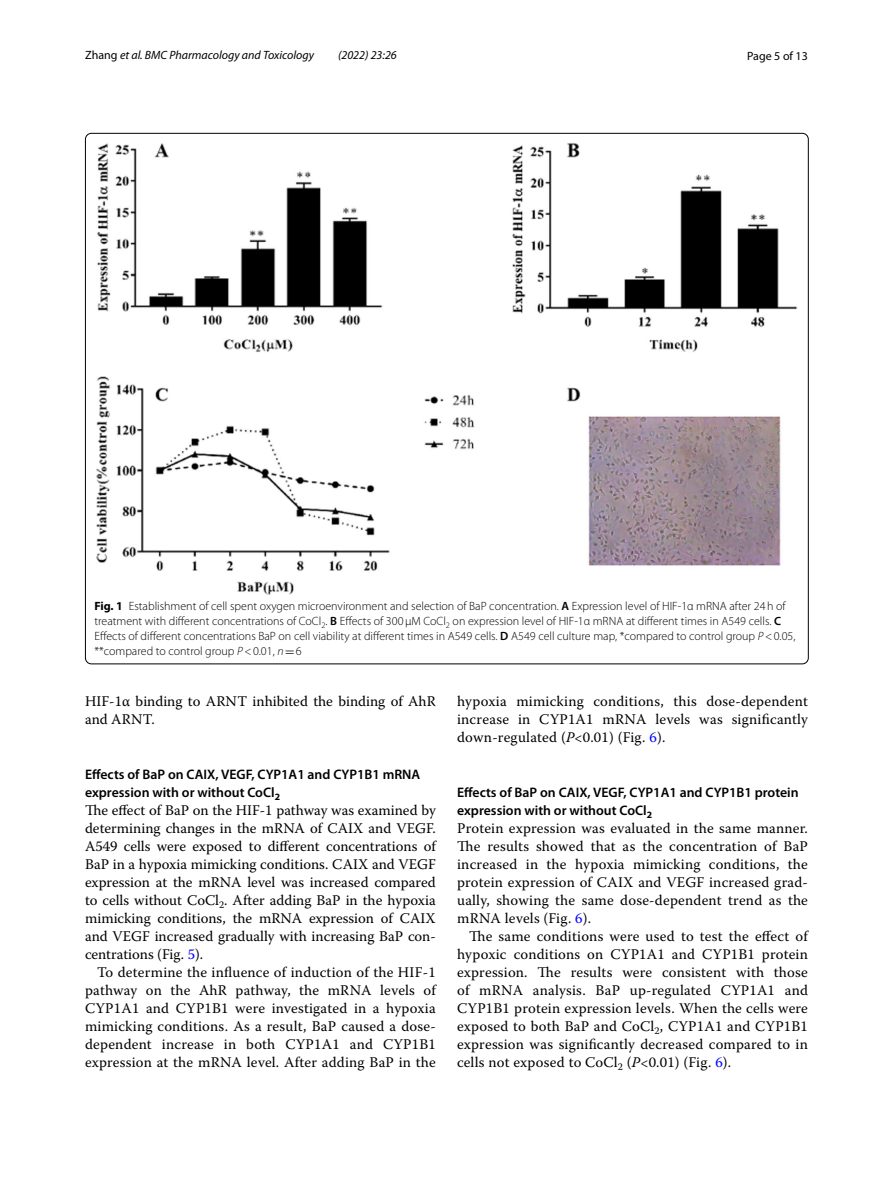
<style>
.page{position:relative;width:893px;height:1187px;background:#fff}
.page>*{position:absolute;margin:0;border:0;box-sizing:border-box;transform-origin:0 0}
.t1{font:14.7px/18px "Warnock Pro";letter-spacing:.015em;color:#000;text-align:justify}
.t2{font:600 13.8px/18px "Myriad Pro";color:#000}
.t3{font:300 12px/15px "Myriad Pro";color:#000}
.t4{font:italic 12px "Myriad Pro";color:#000}
.t5{font:12px "Myriad Pro";color:#000}
.s1{font-style:normal}
.s2{font-weight:700}
.s3{font-weight:600}
.s4{font-style:italic}
.s5{font-family:"MTSY";font-weight:400}
.s6{color:#00f}
</style>
<div class="page">
<img style="left:97px;top:143px;width:700px;height:451px">
<p class="t4" style="left:85px;top:48px;width:231px"><span class="s1">Zhang</span> et al. BMC Pharmacology and Toxicology</p>
<p class="t4" style="left:338px;top:48px;width:60px">(2022) 23:26</p>
<p class="t5" style="left:747px;top:48px;width:62px">Page 5 of 13</p>
<p class="t3" style="left:94px;top:598px;width:703px"><span class="s2">Fig. 1</span> Establishment of cell spent oxygen microenvironment and selection of BaP concentration. <span class="s3">A</span> Expression level of HIF-1α mRNA after 24h of treatment with different concentrations of CoCl<sub>2</sub>. <span class="s3">B</span> Effects of 300μM CoCl<sub>2</sub> on expression level of HIF-1α mRNA at different times in A549 cells. <span class="s3">C </span>Effects of different concentrations BaP on cell viability at different times in A549 cells. <span class="s3">D</span> A549 cell culture map, *compared to control group <span class="s4">P</span>&lt;0.05, **compared to control group <span class="s4">P</span>&lt;0.01, <span class="s4">n</span><span class="s5">=</span>6</p>
<p class="t1" style="left:85px;top:691px;width:352px">HIF-1α binding to ARNT inhibited the binding of AhR and ARNT.</p>
<p class="t2" style="left:85px;top:764px;width:337px">Effects of BaP on CAIX, VEGF, CYP1A1 and CYP1B1 mRNA expression with or without CoCl<sub>2</sub></p>
<p class="t1" style="left:85px;top:800px;width:352px">The effect of BaP on the HIF-1 pathway was examined by determining changes in the mRNA of CAIX and VEGF.<br>A549 cells were exposed to different concentrations of BaP in a hypoxia mimicking conditions. CAIX and VEGF expression at the mRNA level was increased compared to cells without CoCl<sub>2</sub>. After adding BaP in the hypoxia mimicking conditions, the mRNA expression of CAIX and VEGF increased gradually with increasing BaP con&shy;centrations (Fig. <span class="s6">5</span>).</p>
<p class="t1" style="left:85px;top:962px;width:352px;text-indent:12px">To determine the influence of induction of the HIF-1 pathway on the AhR pathway, the mRNA levels of CYP1A1 and CYP1B1 were investigated in a hypoxia mimicking conditions. As a result, BaP caused a dose&shy;dependent increase in both CYP1A1 and CYP1B1 expression at the mRNA level. After adding BaP in the</p>
<p class="t1" style="left:457px;top:691px;width:352px">hypoxia mimicking conditions, this dose-dependent increase in CYP1A1 mRNA levels was significantly down-regulated (<span class="s4">P</span>&lt;0.01) (Fig. <span class="s6">6</span>).</p>
<p class="t2" style="left:457px;top:782px;width:343px">Effects of BaP on CAIX, VEGF, CYP1A1 and CYP1B1 protein expression with or without CoCl<sub>2</sub></p>
<p class="t1" style="left:457px;top:818px;width:352px">Protein expression was evaluated in the same manner.<br>The results showed that as the concentration of BaP increased in the hypoxia mimicking conditions, the protein expression of CAIX and VEGF increased grad&shy;ually, showing the same dose-dependent trend as the mRNA levels (Fig. <span class="s6">6</span>).</p>
<p class="t1" style="left:457px;top:926px;width:352px;text-indent:12px">The same conditions were used to test the effect of hypoxic conditions on CYP1A1 and CYP1B1 protein expression. The results were consistent with those of mRNA analysis. BaP up-regulated CYP1A1 and CYP1B1 protein expression levels. When the cells were exposed to both BaP and CoCl<sub>2</sub>, CYP1A1 and CYP1B1 expression was significantly decreased compared to in cells not exposed to CoCl<sub>2</sub> (<span class="s4">P</span>&lt;0.01) (Fig. <span class="s6">6</span>).</p>
</div>
